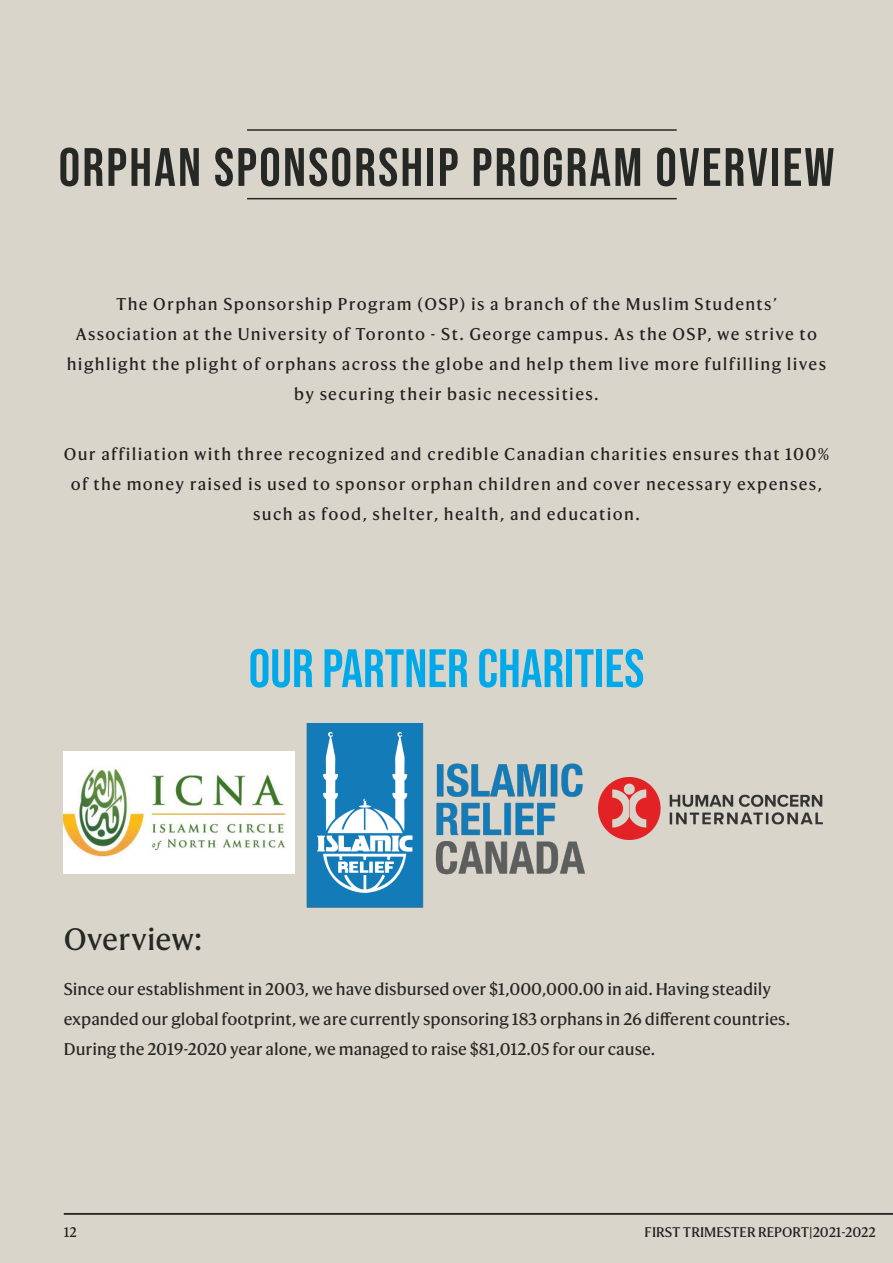
<style>
.page{position:relative;width:893px;height:1263px;background:#d9d5cb}
.page>*{position:absolute;margin:0;border:0;box-sizing:border-box;transform-origin:0 0}
.Subhead_-_Align_Left{font:54px "Bebas Neue";letter-spacing:.04em;color:#262825}
.t1{font:54px "Bebas Neue";color:#00a9ea}
.Body_Text_-_Align_Le{font:30px "Harding Text Web";color:#262825}
.t2{font:16.5px/30px "Harding Text Web";letter-spacing:.08em;color:#231f20;text-align:center}
.Body_Text_-_Align_Le-2{font:16.5px/30px "Harding Text Web";color:#262825}
.Running_Footer_-_Ali{font:13.5px "Harding Text Web";color:#231f20}
</style>
<div class="page">
<hr style="left:247px;top:129px;width:430px;height:2px;background:#262825">
<hr style="left:247px;top:198px;width:430px;height:1px;background:#262825">
<img style="left:598px;top:777px;width:225px;height:62px">
<img style="left:306px;top:724px;width:279px;height:184px">
<img style="left:64px;top:751px;width:231px;height:122px">
<hr style="left:64px;top:1213px;width:829px;height:1px;background:#262825">
<hr style="left:64px;top:1214px;width:829px;height:1px;background:#231f20">
<p class="Subhead_-_Align_Left" style="left:59px;top:137px;width:777px">ORPHAN SPONSORSHIP PROGRAM OVERVIEW</p>
<p class="t2" style="left:67px;top:290px;width:761px">The Orphan Sponsorship Program (OSP) is a branch of the Muslim Students’ Association at the University of Toronto - St. George campus. As the OSP, we strive to highlight the plight of orphans across the globe and help them live more fulfilling lives by securing their basic necessities.</p>
<p class="t2" style="left:64px;top:440px;width:767px">Our affiliation with three recognized and credible Canadian charities ensures that 100% of the money raised is used to sponsor orphan children and cover necessary expenses, such as food, shelter, health, and education.</p>
<p class="t1" style="left:249px;top:638px;width:397px">OUR PARTNER CHARITIES</p>
<p class="Body_Text_-_Align_Le" style="left:64px;top:922px;width:140px">Overview:</p>
<p class="Body_Text_-_Align_Le-2" style="left:64px;top:975px;width:728px">Since our establishment in 2003, we have disbursed over $1,000,000.00 in aid. Having steadily expanded our global footprint, we are currently sponsoring 183 orphans in 26 different countries.<br>During the 2019-2020 year alone, we managed to raise $81,012.05 for our cause.</p>
<p class="Running_Footer_-_Ali" style="left:64px;top:1224px;width:14px">12</p>
<p class="Running_Footer_-_Ali" style="left:645px;top:1224px;width:233px">FIRST TRIMESTER REPORT|2021-2022</p>
</div>
